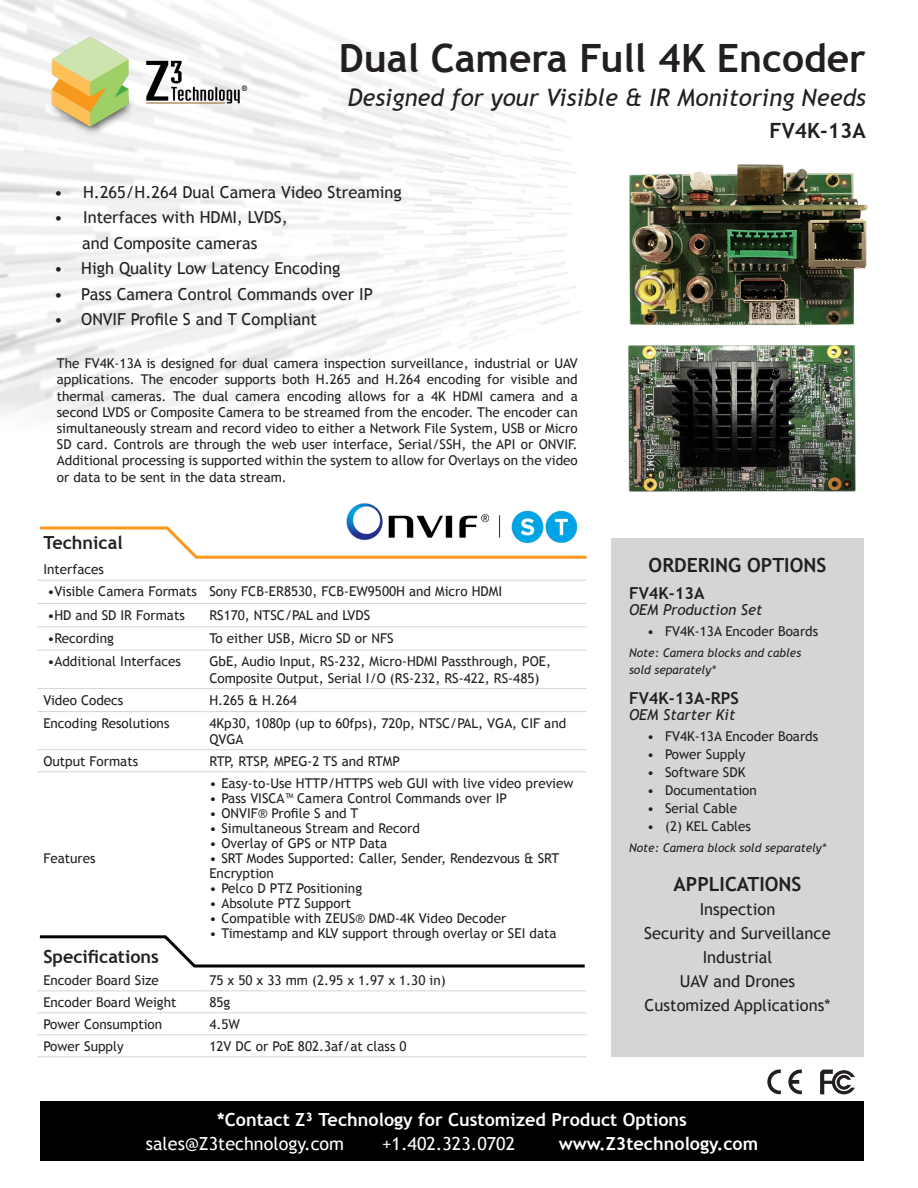
<style>
.page{position:relative;width:918px;height:1188px;background:#fff}
.page>*{position:absolute;margin:0;border:0;box-sizing:border-box;transform-origin:0 0}
.t1{font:700 39px "Trebuchet MS";color:#231f20}
.t2{font:italic 24px "Trebuchet MS";color:#231f20}
.t3{font:700 21px "Trebuchet MS";color:#231f20}
.t4{font:700 19.5px "Trebuchet MS";color:#231f20}
.t5{font:700 18px "Trebuchet MS";color:#fff}
.t6{font:18px "Trebuchet MS";color:#fff}
.t7{font:700 18px "Trebuchet MS";color:#231f20}
.Default{font:16.5px "Trebuchet MS";color:#231f20}
.t8{font:700 16.5px "Trebuchet MS";color:#231f20}
.t9{font:italic 15px "Trebuchet MS";color:#231f20}
.Body_Text{font:13.5px/16.2px "Trebuchet MS";color:#231f20}
.t10{font:italic 12px/16.5px "Trebuchet MS";color:#231f20}
</style>
<div class="page">
<div style="left:611px;top:538px;width:253px;height:520px;background:#d4d5d7"></div>
<div style="left:40px;top:1102px;width:824px;height:59px;background:#000"></div>
<hr style="left:37px;top:580px;width:166px;height:1px;background:#d4d5d7">
<hr style="left:203px;top:580px;width:383px;height:1px;background:#d4d5d7">
<hr style="left:37px;top:603px;width:166px;height:1px;background:#d4d5d7">
<hr style="left:203px;top:603px;width:383px;height:1px;background:#d4d5d7">
<hr style="left:37px;top:626px;width:166px;height:1px;background:#d4d5d7">
<hr style="left:203px;top:626px;width:383px;height:1px;background:#d4d5d7">
<hr style="left:37px;top:650px;width:166px;height:1px;background:#d4d5d7">
<hr style="left:203px;top:650px;width:383px;height:1px;background:#d4d5d7">
<hr style="left:37px;top:688px;width:166px;height:1px;background:#d4d5d7">
<hr style="left:203px;top:688px;width:383px;height:1px;background:#d4d5d7">
<hr style="left:37px;top:711px;width:166px;height:1px;background:#d4d5d7">
<hr style="left:203px;top:711px;width:383px;height:1px;background:#d4d5d7">
<hr style="left:37px;top:749px;width:166px;height:1px;background:#d4d5d7">
<hr style="left:203px;top:749px;width:383px;height:1px;background:#d4d5d7">
<hr style="left:37px;top:771px;width:166px;height:1px;background:#d4d5d7">
<hr style="left:203px;top:771px;width:383px;height:1px;background:#d4d5d7">
<hr style="left:37px;top:991px;width:166px;height:1px;background:#d4d5d7">
<hr style="left:203px;top:991px;width:383px;height:1px;background:#d4d5d7">
<hr style="left:37px;top:1012px;width:166px;height:1px;background:#d4d5d7">
<hr style="left:203px;top:1012px;width:383px;height:1px;background:#d4d5d7">
<hr style="left:37px;top:1034px;width:166px;height:1px;background:#d4d5d7">
<hr style="left:203px;top:1034px;width:383px;height:1px;background:#d4d5d7">
<hr style="left:37px;top:1056px;width:166px;height:1px;background:#d4d5d7">
<hr style="left:203px;top:1056px;width:383px;height:1px;background:#d4d5d7">
<svg style="left:40px;top:526px;width:547px;height:33px"></svg>
<svg style="left:39px;top:935px;width:546px;height:33px"></svg>
<img style="left:37px;top:31px;width:239px;height:104px">
<svg style="left:767px;top:1070px;width:14px;height:24px"></svg>
<svg style="left:788px;top:1070px;width:14px;height:24px"></svg>
<svg style="left:820px;top:1070px;width:35px;height:24px"></svg>
<img style="left:628px;top:383px;width:228px;height:109px">
<img style="left:557px;top:117px;width:311px;height:266px">
<img style="left:342px;top:503px;width:244px;height:44px">
<p class="t1" style="left:339px;top:34px;width:529px">Dual Camera Full 4K Encoder</p>
<p class="t2" style="left:348px;top:84px;width:520px">Designed for your Visible &amp; IR Monitoring Needs</p>
<p class="Default" style="left:54px;top:182px;width:349px">• H.265/H.264 Dual Camera Video Streaming</p>
<p class="Default" style="left:54px;top:208px;width:235px">• Interfaces with HDMI, LVDS,</p>
<p class="Default" style="left:82px;top:233px;width:177px">and Composite cameras</p>
<p class="Default" style="left:54px;top:259px;width:288px">• High Quality Low Latency Encoding</p>
<p class="Default" style="left:54px;top:284px;width:320px">• Pass Camera Control Commands over IP</p>
<p class="Default" style="left:54px;top:310px;width:264px">• ONVIF Profile S and T Compliant</p>
<p class="Body_Text" style="left:57px;top:356px;width:522px;text-align:justify">The FV4K-13A is designed for dual camera inspection surveillance, industrial or UAV applications. The encoder supports both H.265 and H.264 encoding for visible and thermal cameras. The dual camera encoding allows for a 4K HDMI camera and a second LVDS or Composite Camera to be streamed from the encoder. The encoder can simultaneously stream and record video to either a Network File System, USB or Micro SD card. Controls are through the web user interface, Serial/SSH, the API or ONVIF.<br>Additional processing is supported within the system to allow for Overlays on the video or data to be sent in the data stream.</p>
<p class="t7" style="left:43px;top:532px;width:81px">Technical</p>
<p class="Body_Text" style="left:43px;top:562px;width:62px">Interfaces</p>
<p class="Body_Text" style="left:47px;top:583px;width:151px">•Visible Camera Formats</p>
<p class="Body_Text" style="left:209px;top:583px;width:294px">Sony FCB-ER8530, FCB-EW9500H and Micro HDMI</p>
<p class="Body_Text" style="left:47px;top:607px;width:139px">•HD and SD IR Formats</p>
<p class="Body_Text" style="left:209px;top:607px;width:162px">RS170, NTSC/PAL and LVDS</p>
<p class="Body_Text" style="left:47px;top:630px;width:68px">•Recording</p>
<p class="Body_Text" style="left:209px;top:630px;width:186px">To either USB, Micro SD or NFS</p>
<p class="Body_Text" style="left:47px;top:653px;width:135px">•Additional Interfaces</p>
<p class="Body_Text" style="left:209px;top:653px;width:343px">GbE, Audio Input, RS-232, Micro-HDMI Passthrough, POE,<br>Composite Output, Serial I/O (RS-232, RS-422, RS-485)</p>
<p class="Body_Text" style="left:43px;top:692px;width:82px">Video Codecs</p>
<p class="Body_Text" style="left:209px;top:692px;width:89px">H.265 &amp; H.264</p>
<p class="Body_Text" style="left:43px;top:715px;width:128px">Encoding Resolutions</p>
<p class="Body_Text" style="left:209px;top:715px;width:358px">4Kp30, 1080p (up to 60fps), 720p, NTSC/PAL, VGA, CIF and<br>QVGA</p>
<p class="Body_Text" style="left:43px;top:753px;width:96px">Output Formats</p>
<p class="Body_Text" style="left:209px;top:753px;width:192px">RTP, RTSP, MPEG-2 TS and RTMP</p>
<p class="Body_Text" style="left:43px;top:850px;width:54px">Features</p>
<p class="Body_Text" style="left:209px;top:775px;width:366px">• Easy-to-Use HTTP/HTTPS web GUI with live video preview</p>
<p class="Body_Text" style="left:209px;top:790px;width:299px">• Pass VISCA™ Camera Control Commands over IP</p>
<p class="Body_Text" style="left:209px;top:805px;width:151px">• ONVIF® Profile S and T</p>
<p class="Body_Text" style="left:209px;top:820px;width:212px">• Simultaneous Stream and Record</p>
<p class="Body_Text" style="left:209px;top:835px;width:179px">• Overlay of GPS or NTP Data</p>
<p class="Body_Text" style="left:209px;top:851px;width:352px;line-height:15px">• SRT Modes Supported: Caller, Sender, Rendezvous &amp; SRT<br>Encryption</p>
<p class="Body_Text" style="left:209px;top:880px;width:154px">• Pelco D PTZ Positioning</p>
<p class="Body_Text" style="left:209px;top:895px;width:143px">• Absolute PTZ Support</p>
<p class="Body_Text" style="left:209px;top:910px;width:298px">• Compatible with ZEUS® DMD-4K Video Decoder</p>
<p class="Body_Text" style="left:209px;top:925px;width:349px">• Timestamp and KLV support through overlay or SEI data</p>
<p class="t7" style="left:43px;top:945px;width:117px">Specifications</p>
<p class="Body_Text" style="left:43px;top:972px;width:117px">Encoder Board Size</p>
<p class="Body_Text" style="left:209px;top:972px;width:238px">75 x 50 x 33 mm (2.95 x 1.97 x 1.30 in)</p>
<p class="Body_Text" style="left:43px;top:994px;width:135px">Encoder Board Weight</p>
<p class="Body_Text" style="left:209px;top:994px;width:22px">85g</p>
<p class="Body_Text" style="left:43px;top:1016px;width:120px">Power Consumption</p>
<p class="Body_Text" style="left:209px;top:1016px;width:32px">4.5W</p>
<p class="Body_Text" style="left:43px;top:1038px;width:82px">Power Supply</p>
<p class="Body_Text" style="left:209px;top:1038px;width:199px">12V DC or PoE 802.3af/at class 0</p>
<p class="t3" style="left:770px;top:117px;width:98px">FV4K-13A</p>
<p class="t4" style="left:649px;top:553px;width:179px">ORDERING OPTIONS</p>
<p class="t8" style="left:629px;top:582px;width:77px">FV4K-13A</p>
<p class="t9" style="left:629px;top:601px;width:135px">OEM Production Set</p>
<p class="Body_Text" style="left:647px;top:623px;width:173px">• FV4K-13A Encoder Boards</p>
<p class="t10" style="left:629px;top:645px;width:174px">Note: Camera blocks and cables sold separately*</p>
<p class="t8" style="left:629px;top:687px;width:111px">FV4K-13A-RPS</p>
<p class="t9" style="left:629px;top:706px;width:108px">OEM Starter Kit</p>
<p class="Body_Text" style="left:647px;top:728px;width:173px">• FV4K-13A Encoder Boards</p>
<p class="Body_Text" style="left:647px;top:746px;width:100px">• Power Supply</p>
<p class="Body_Text" style="left:647px;top:764px;width:100px">• Software SDK</p>
<p class="Body_Text" style="left:647px;top:782px;width:111px">• Documentation</p>
<p class="Body_Text" style="left:647px;top:800px;width:92px">• Serial Cable</p>
<p class="Body_Text" style="left:647px;top:818px;width:105px">• (2) KEL Cables</p>
<p class="t10" style="left:629px;top:840px;width:199px">Note: Camera block sold separately*</p>
<p class="t4" style="left:674px;top:872px;width:129px">APPLICATIONS</p>
<p class="Default" style="left:700px;top:900px;width:77px">Inspection</p>
<p class="Default" style="left:644px;top:924px;width:188px">Security and Surveillance</p>
<p class="Default" style="left:703px;top:948px;width:71px">Industrial</p>
<p class="Default" style="left:680px;top:972px;width:117px">UAV and Drones</p>
<p class="Default" style="left:645px;top:996px;width:187px">Customized Applications*</p>
<p class="t5" style="left:217px;top:1108px;width:471px">*Contact Z³ Technology for Customized Product Options</p>
<p class="t6" style="left:146px;top:1133px;width:200px">sales@Z3technology.com</p>
<p class="t6" style="left:382px;top:1133px;width:135px">+1.402.323.0702</p>
<p class="t5" style="left:559px;top:1132px;width:201px">www.Z3technology.com</p>
</div>
